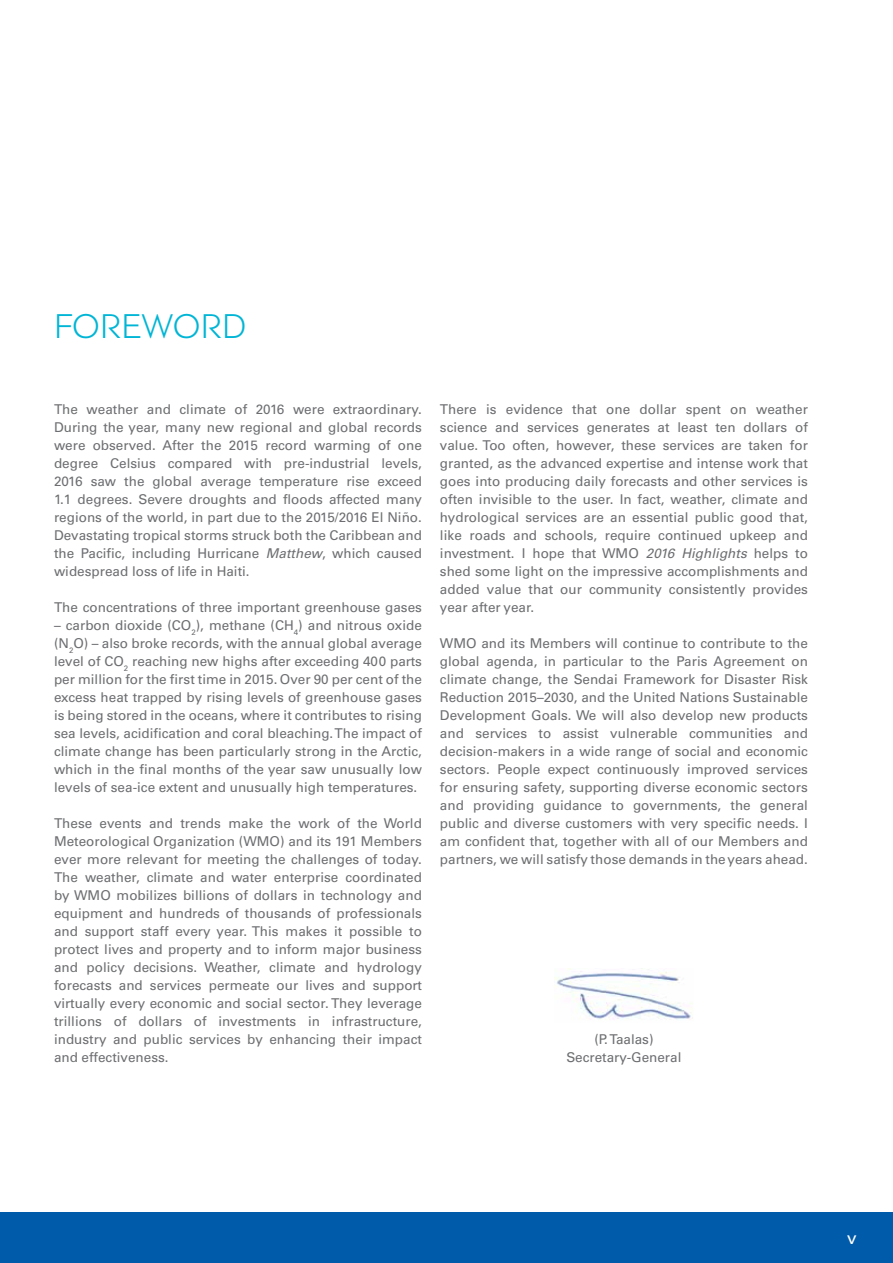
<style>
.page{position:relative;width:893px;height:1263px;background:#fff}
.page>*{position:absolute;margin:0;border:0;box-sizing:border-box;transform-origin:0 0}
.t1{font:300 36px "PF Bague Sans Pro";color:#00b5d5}
.t2{font:17.25px "Univers LTCYR 55 Roman";color:#fff}
.t3{font:13.5px/18px "Univers LTCYR 55 Roman";color:#6d6e71;text-align:justify}
.s1{font-family:"Univers LTCYR 55";font-style:italic}
</style>
<div class="page">
<div style="left:0;top:1212px;width:893px;height:51px;background:#005baa"></div>
<img style="left:555px;top:968px;width:138px;height:52px">
<h1 class="t1" style="left:54px;top:306px;width:194px">FOREWORD</h1>
<p class="t3" style="left:54px;top:400px;width:369px">The weather and climate of 2016 were extraordinary.<br>During the year, many new regional and global records were observed. After the 2015 record warming of one degree Celsius compared with pre-industrial levels, 2016 saw the global average temperature rise exceed 1.1 degrees. Severe droughts and floods affected many regions of the world, in part due to the 2015/2016 El Niño.<br>Devastating tropical storms struck both the Caribbean and the Pacific, including Hurricane <span class="s1">Matthew</span>, which caused widespread loss of life in Haiti.</p>
<p class="t3" style="left:54px;top:598px;width:369px">The concentrations of three important greenhouse gases</p>
<p class="t3" style="left:54px;top:616px;width:369px">– carbon dioxide (CO<sub>2</sub>), methane (CH<sub>4</sub>) and nitrous oxide (N<sub>2</sub>O) – also broke records, with the annual global average level of CO<sub>2</sub> reaching new highs after exceeding 400 parts per million for the first time in 2015. Over 90 per cent of the excess heat trapped by rising levels of greenhouse gases is being stored in the oceans, where it contributes to rising sea levels, acidification and coral bleaching. The impact of climate change has been particularly strong in the Arctic, which in the final months of the year saw unusually low levels of sea-ice extent and unusually high temperatures.</p>
<p class="t3" style="left:54px;top:814px;width:369px">These events and trends make the work of the World Meteorological Organization (WMO) and its 191 Members ever more relevant for meeting the challenges of today.<br>The weather, climate and water enterprise coordinated by WMO mobilizes billions of dollars in technology and equipment and hundreds of thousands of professionals and support staff every year. This makes it possible to protect lives and property and to inform major business and policy decisions. Weather, climate and hydrology forecasts and services permeate our lives and support virtually every economic and social sector. They leverage trillions of dollars of investments in infrastructure, industry and public services by enhancing their impact and effectiveness.</p>
<p class="t3" style="left:440px;top:400px;width:369px">There is evidence that one dollar spent on weather science and services generates at least ten dollars of value. Too often, however, these services are taken for granted, as the advanced expertise and intense work that goes into producing daily forecasts and other services is often invisible to the user. In fact, weather, climate and hydrological services are an essential public good that, like roads and schools, require continued upkeep and investment. I hope that WMO <span class="s1">2016 Highlights</span> helps to shed some light on the impressive accomplishments and added value that our community consistently provides year after year.</p>
<p class="t3" style="left:440px;top:633px;width:369px">WMO and its Members will continue to contribute to the global agenda, in particular to the Paris Agreement on climate change, the Sendai Framework for Disaster Risk Reduction 2015–2030, and the United Nations Sustainable Development Goals. We will also develop new products and services to assist vulnerable communities and decision-makers in a wide range of social and economic sectors. People expect continuously improved services for ensuring safety, supporting diverse economic sectors and providing guidance to governments, the general public and diverse customers with very specific needs. I am confident that, together with all of our Members and partners, we will satisfy those demands in the years ahead.</p>
<p class="t3" style="left:566px;top:1029px;width:116px;text-align:center">(P. Taalas)<br>Secretary-General</p>
<p class="t2" style="left:847px;top:1226px;width:11px">v</p>
</div>
